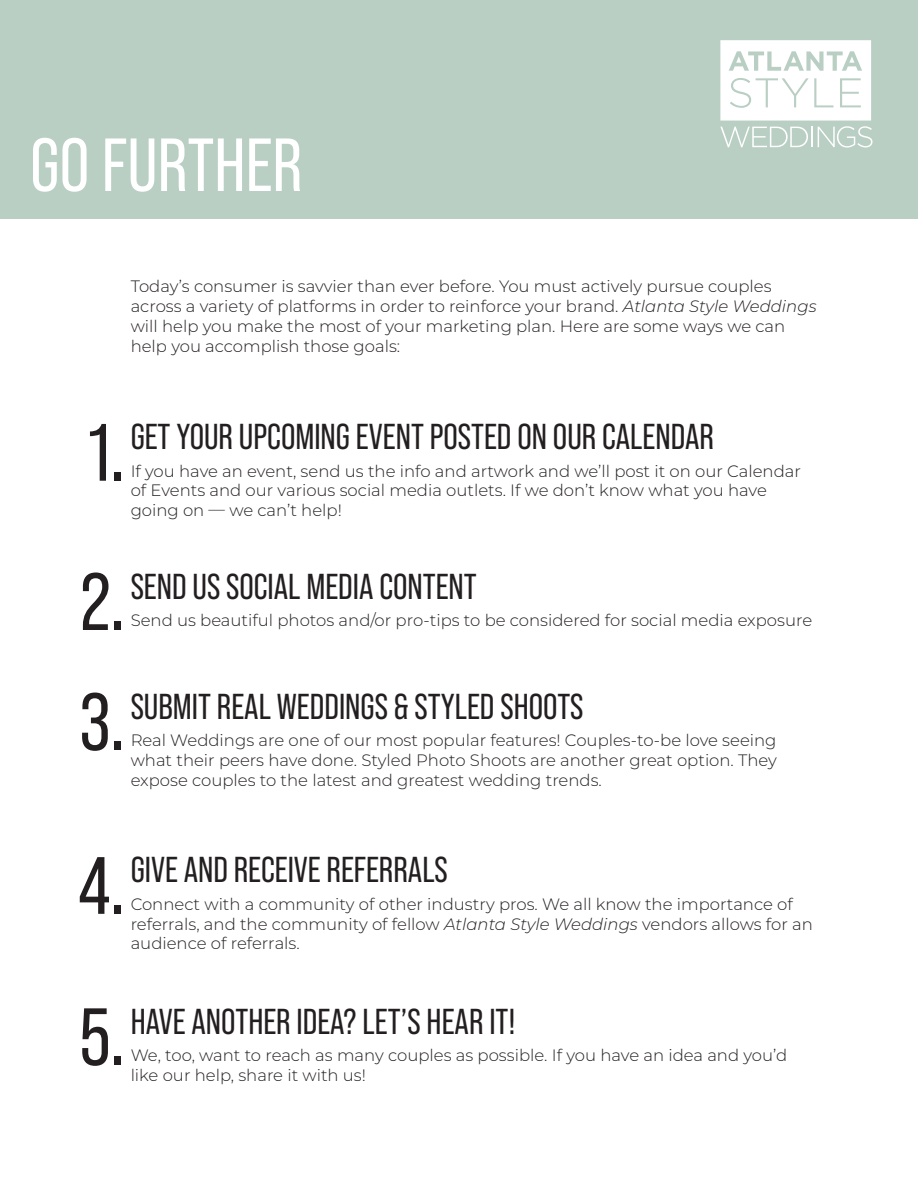
<style>
.page{position:relative;width:918px;height:1188px;background:#fff}
.page>*{position:absolute;margin:0;border:0;box-sizing:border-box;transform-origin:0 0}
.t1{font:81px/149.2px "Bebas Neue Pro";color:#231f20}
.t2{font:75px "Bebas Neue Pro";color:#fff}
.t3{font:36px "Bebas Neue Pro";color:#231f20}
.t4{font:300 16.5px/19.8px "Montserrat";color:#231f20}
.s1{font-style:italic}
</style>
<div class="page">
<div style="left:0;top:0;width:918px;height:218px;background:#bacfc4"></div>
<svg style="left:720px;top:40px;width:153px;height:108px"></svg>
<h2 class="t2" style="left:30px;top:123px;width:274px">GO FURTHER</h2>
<p class="t4" style="left:131px;top:276px;width:687px">Today’s consumer is savvier than ever before. You must actively pursue couples across a variety of platforms in order to reinforce your brand. <span class="s1">Atlanta Style Weddings </span>will help you make the most of your marketing plan. Here are some ways we can help you accomplish those goals:</p>
<h1 class="t1" style="left:81px;top:378px;width:46px">1.<br>2.</h1>
<h3 class="t3" style="left:131px;top:416px;width:585px">GET YOUR UPCOMING EVENT POSTED ON OUR CALENDAR</h3>
<p class="t4" style="left:131px;top:460px;width:672px">If you have an event, send us the info and artwork and we’ll post it on our Calendar of Events and our various social media outlets. If we don’t know what you have going on — we can’t help!</p>
<h3 class="t3" style="left:131px;top:566px;width:348px">SEND US SOCIAL MEDIA CONTENT</h3>
<p class="t4" style="left:131px;top:610px;width:683px">Send us beautiful photos and/or pro-tips to be considered for social media exposure</p>
<h1 class="t1" style="left:78px;top:640px;width:49px;line-height:163.8px">3.<br>4.</h1>
<h3 class="t3" style="left:131px;top:686px;width:454px">SUBMIT REAL WEDDINGS &amp; STYLED SHOOTS</h3>
<p class="t4" style="left:131px;top:730px;width:648px;text-align:justify">Real Weddings are one of our most popular features! Couples-to-be love seeing what their peers have done. Styled Photo Shoots are another great option. They expose couples to the latest and greatest wedding trends.</p>
<h3 class="t3" style="left:131px;top:850px;width:319px">GIVE AND RECEIVE REFERRALS</h3>
<p class="t4" style="left:131px;top:893px;width:684px">Connect with a community of other industry pros. We all know the importance of referrals, and the community of fellow <span class="s1">Atlanta Style Weddings</span> vendors allows for an audience of referrals.</p>
<h1 class="t1" style="left:80px;top:962px;width:47px">5.</h1>
<h3 class="t3" style="left:131px;top:1001px;width:386px">HAVE ANOTHER IDEA? LET’S HEAR IT!</h3>
<p class="t4" style="left:131px;top:1045px;width:658px">We, too, want to reach as many couples as possible. If you have an idea and you’d like our help, share it with us!</p>
</div>
